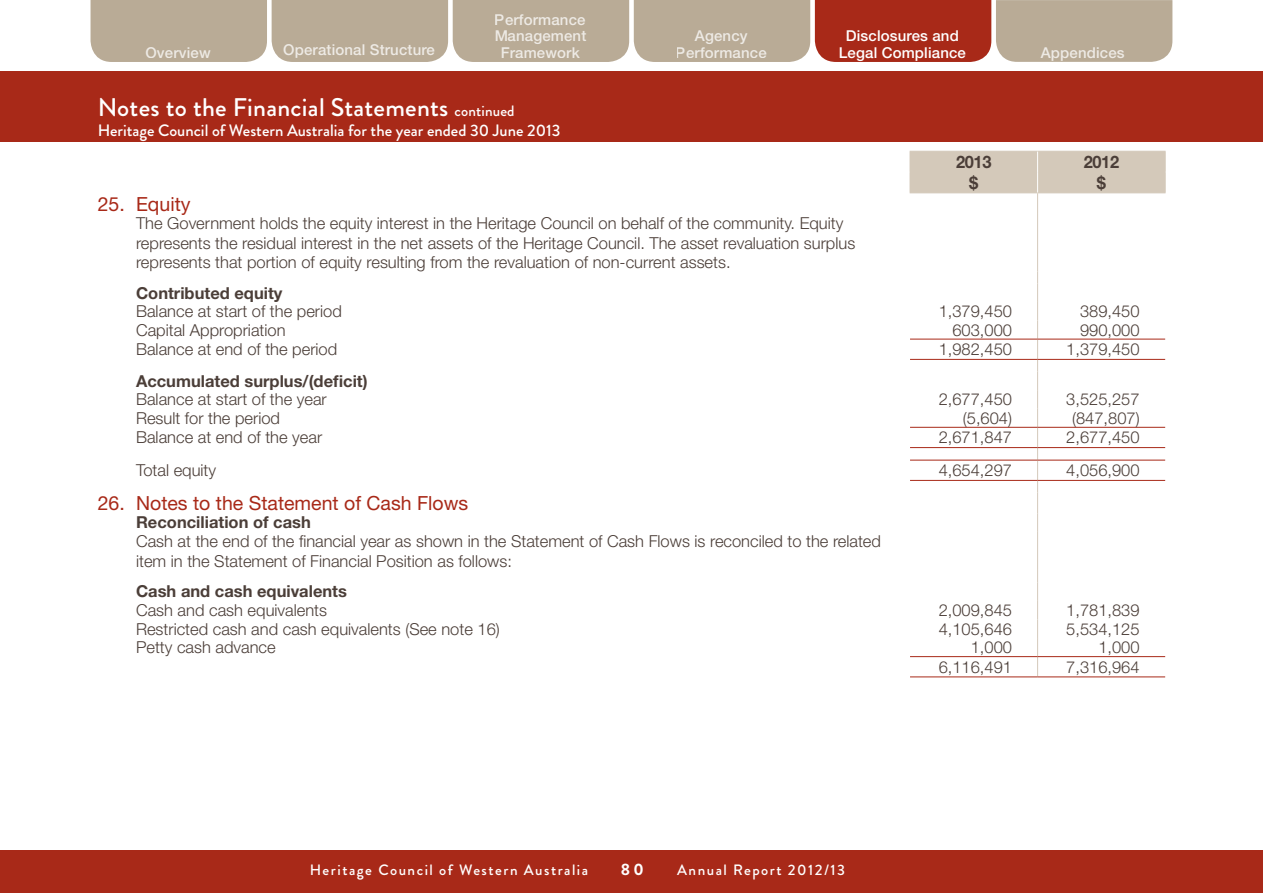
<style>
.page{position:relative;width:1263px;height:893px;background:#fff}
.page>*{position:absolute;margin:0;border:0;box-sizing:border-box;transform-origin:0 0}
.t1{font:500 25.5px "Brandon Grotesque";letter-spacing:.01em;color:#fff}
.t2{font:19.5px "Helvetica Neue LT Std";color:#a82918}
.t3{font:700 17.25px "Helvetica Neue LT Std";letter-spacing:-.02em;color:#4b3e38;scale:.95 1}
.t4{font:300 16.5px/19.5px "Helvetica Neue LT Std";color:#4b3e38}
.t5{font:700 16.5px "Helvetica Neue LT Std";color:#4b3e38}
.t6{font:500 16.5px "Brandon Grotesque";color:#fff}
.t7{font:700 16.5px "Brandon Grotesque";color:#fff}
.t8{font:500 15px/16.5px "Helvetica Neue LT Std";letter-spacing:.01em;color:#fff;text-align:center}
.t9{font:500 15px "Brandon Grotesque";letter-spacing:.1em;color:#fff}
.s1{font-size:15px}
</style>
<div class="page">
<div style="left:0;top:72px;width:1263px;height:70px;background:#a82918"></div>
<div style="left:0;top:850px;width:1263px;height:43px;background:#a82918"></div>
<svg style="left:910px;top:151px;width:256px;height:63px"></svg>
<hr style="left:1037px;top:214px;width:1px;height:58px;background:#d4c9ba">
<svg style="left:1037px;top:272px;width:1px;height:260px"></svg>
<hr style="left:1037px;top:532px;width:1px;height:38px;background:#d4c9ba">
<svg style="left:1037px;top:570px;width:1px;height:106px"></svg>
<hr style="left:910px;top:339px;width:127px;height:1px;background:#a82918">
<hr style="left:1037px;top:339px;width:128px;height:1px;background:#a82918">
<hr style="left:910px;top:359px;width:127px;height:1px;background:#a82918">
<hr style="left:1037px;top:359px;width:128px;height:1px;background:#a82918">
<hr style="left:910px;top:460px;width:127px;height:1px;background:#a82918">
<hr style="left:1037px;top:460px;width:128px;height:1px;background:#a82918">
<hr style="left:910px;top:480px;width:127px;height:1px;background:#a82918">
<hr style="left:1037px;top:480px;width:128px;height:1px;background:#a82918">
<hr style="left:910px;top:427px;width:127px;height:1px;background:#a82918">
<hr style="left:1037px;top:427px;width:128px;height:1px;background:#a82918">
<hr style="left:910px;top:447px;width:127px;height:1px;background:#a82918">
<hr style="left:1037px;top:447px;width:128px;height:1px;background:#a82918">
<hr style="left:910px;top:656px;width:127px;height:1px;background:#a82918">
<hr style="left:1037px;top:656px;width:128px;height:1px;background:#a82918">
<hr style="left:910px;top:676px;width:127px;height:1px;background:#a82918">
<hr style="left:1037px;top:676px;width:128px;height:1px;background:#a82918">
<svg style="left:91px;top:0;width:1081px;height:62px;background:#b89985"></svg>
<p class="t8" style="left:494px;top:11px;width:94px">Performance<br>Management<br>Framework</p>
<p class="t8" style="left:676px;top:27px;width:92px">Agency<br>Performance</p>
<p class="t8" style="left:846px;top:27px;width:114px">Disclosures and</p>
<p class="t8" style="left:283px;top:41px;width:153px">Operational Structure</p>
<p class="t8" style="left:145px;top:44px;width:67px">Overview</p>
<p class="t8" style="left:839px;top:44px;width:129px">Legal Compliance</p>
<h1 class="t1" style="left:98px;top:89px;width:418px">Notes to the Financial Statements <span class="s1">continued</span></h1>
<p class="t6" style="left:98px;top:119px;width:464px">Heritage Council of Western Australia for the year ended 30 June 2013</p>
<p class="t8" style="left:1041px;top:44px;width:85px">Appendices</p>
<p class="t3" style="left:956px;top:151px;width:39px">2013</p>
<p class="t3" style="left:1084px;top:151px;width:39px">2012</p>
<p class="t3" style="left:969px;top:172px;width:11px">$</p>
<p class="t3" style="left:1097px;top:172px;width:11px">$</p>
<p class="t2" style="left:98px;top:192px;width:94px">25. Equity</p>
<p class="t4" style="left:136px;top:213px;width:721px">The Government holds the equity interest in the Heritage Council on behalf of the community. Equity represents the residual interest in the net assets of the Heritage Council. The asset revaluation surplus represents that portion of equity resulting from the revaluation of non-current assets.</p>
<p class="t5" style="left:136px;top:282px;width:148px">Contributed equity</p>
<p class="t4" style="left:136px;top:301px;width:207px">Balance at start of the period</p>
<p class="t4" style="left:939px;top:301px;width:75px">1,379,450</p>
<p class="t4" style="left:1080px;top:301px;width:61px">389,450</p>
<p class="t4" style="left:136px;top:320px;width:151px">Capital Appropriation</p>
<p class="t4" style="left:952px;top:320px;width:61px">603,000</p>
<p class="t4" style="left:1080px;top:320px;width:61px">990,000</p>
<p class="t4" style="left:136px;top:339px;width:203px">Balance at end of the period</p>
<p class="t4" style="left:939px;top:339px;width:75px">1,982,450</p>
<p class="t4" style="left:1066px;top:339px;width:75px">1,379,450</p>
<p class="t5" style="left:136px;top:371px;width:233px">Accumulated surplus/(deficit)</p>
<p class="t4" style="left:136px;top:389px;width:192px">Balance at start of the year</p>
<p class="t4" style="left:939px;top:389px;width:75px">2,677,450</p>
<p class="t4" style="left:1066px;top:389px;width:75px">3,525,257</p>
<p class="t4" style="left:136px;top:408px;width:145px">Result for the period</p>
<p class="t4" style="left:963px;top:408px;width:51px">(5,604)</p>
<p class="t4" style="left:1072px;top:408px;width:69px">(847,807)</p>
<p class="t4" style="left:136px;top:427px;width:188px">Balance at end of the year</p>
<p class="t4" style="left:939px;top:427px;width:75px">2,671,847</p>
<p class="t4" style="left:1066px;top:427px;width:75px">2,677,450</p>
<p class="t4" style="left:136px;top:460px;width:82px">Total equity</p>
<p class="t4" style="left:939px;top:460px;width:75px">4,654,297</p>
<p class="t4" style="left:1066px;top:460px;width:75px">4,056,900</p>
<p class="t2" style="left:98px;top:491px;width:372px">26. Notes to the Statement of Cash Flows</p>
<p class="t5" style="left:136px;top:512px;width:176px">Reconciliation of cash</p>
<p class="t4" style="left:136px;top:531px;width:746px">Cash at the end of the financial year as shown in the Statement of Cash Flows is reconciled to the related item in the Statement of Financial Position as follows:</p>
<p class="t5" style="left:136px;top:581px;width:212px">Cash and cash equivalents</p>
<p class="t4" style="left:136px;top:600px;width:193px">Cash and cash equivalents</p>
<p class="t4" style="left:939px;top:600px;width:75px">2,009,845</p>
<p class="t4" style="left:1066px;top:600px;width:75px">1,781,839</p>
<p class="t4" style="left:136px;top:619px;width:365px">Restricted cash and cash equivalents (See note 16)</p>
<p class="t4" style="left:939px;top:619px;width:75px">4,105,646</p>
<p class="t4" style="left:1066px;top:619px;width:75px">5,534,125</p>
<p class="t4" style="left:136px;top:637px;width:141px">Petty cash advance</p>
<p class="t4" style="left:971px;top:637px;width:43px">1,000</p>
<p class="t4" style="left:1098px;top:637px;width:43px">1,000</p>
<p class="t4" style="left:939px;top:657px;width:75px">6,116,491</p>
<p class="t4" style="left:1066px;top:657px;width:75px">7,316,964</p>
<p class="t9" style="left:310px;top:860px;width:280px">Heritage Council of Western Australia</p>
<p class="t7" style="left:621px;top:858px;width:24px">80</p>
<p class="t9" style="left:677px;top:860px;width:170px">Annual Report 2012/13</p>
</div>
